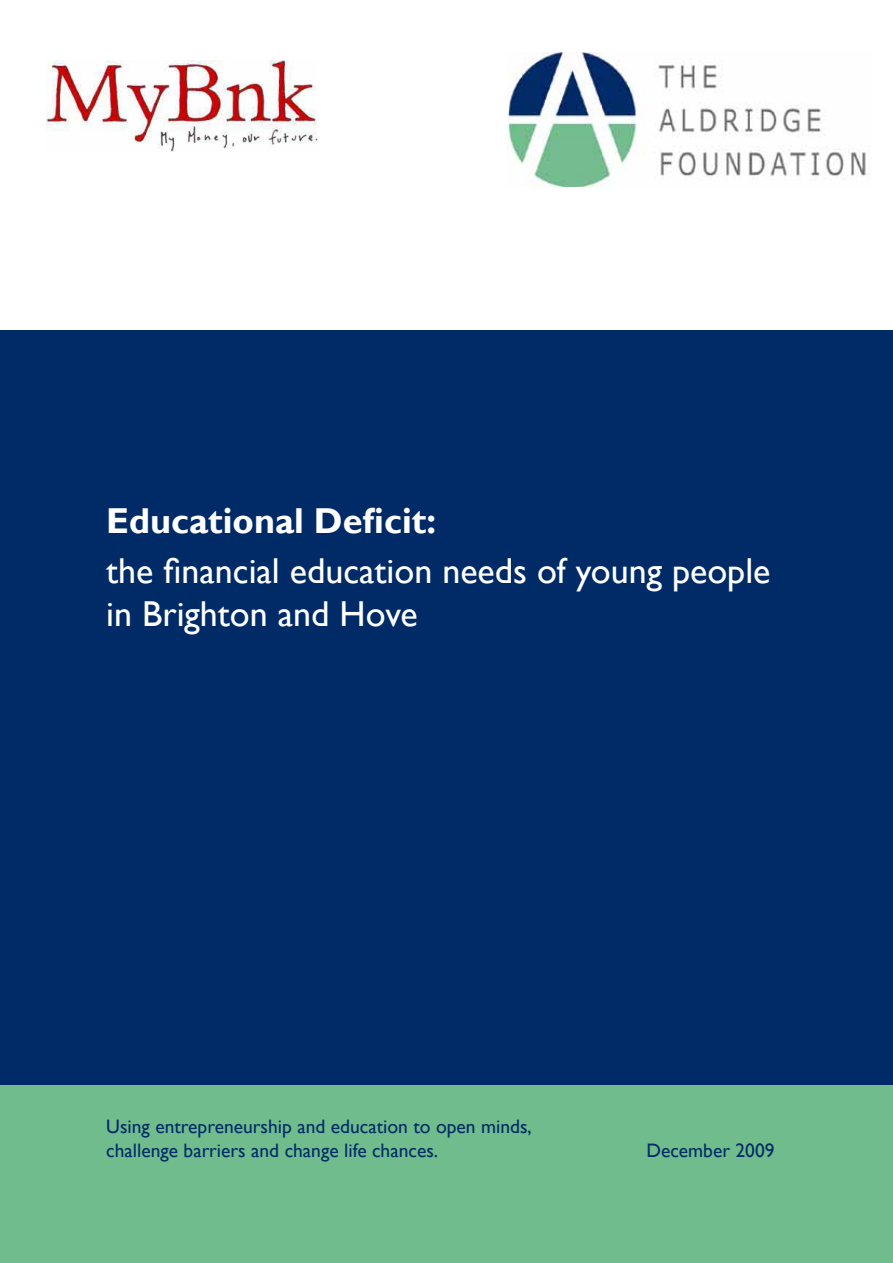
<style>
.page{position:relative;width:893px;height:1263px;background:#002b67}
.page>*{position:absolute;margin:0;border:0;box-sizing:border-box;transform-origin:0 0}
.t1{font:36px/43.2px "Gill Sans";color:#fff}
.t2{font:700 36px "Gill Sans";color:#fff}
.t3{font:19.5px/23.4px "Gill Sans";color:#002b67}
</style>
<div class="page">
<div style="left:0;top:0;width:893px;height:329px;background:#fff"></div>
<div style="left:0;top:1086px;width:893px;height:177px;background:#71bc8d"></div>
<img style="left:47px;top:61px;width:271px;height:90px">
<img style="left:507px;top:53px;width:360px;height:133px">
<h1 class="t2" style="left:106px;top:500px;width:331px">Educational Deficit:</h1>
<h1 class="t1" style="left:106px;top:550px;width:666px">the financial education needs of young people in Brighton and Hove</h1>
<p class="t3" style="left:106px;top:1115px;width:427px">Using entrepreneurship and education to open minds, challenge barriers and change life chances.</p>
<p class="t3" style="left:646px;top:1139px;width:130px">December 2009</p>
</div>
